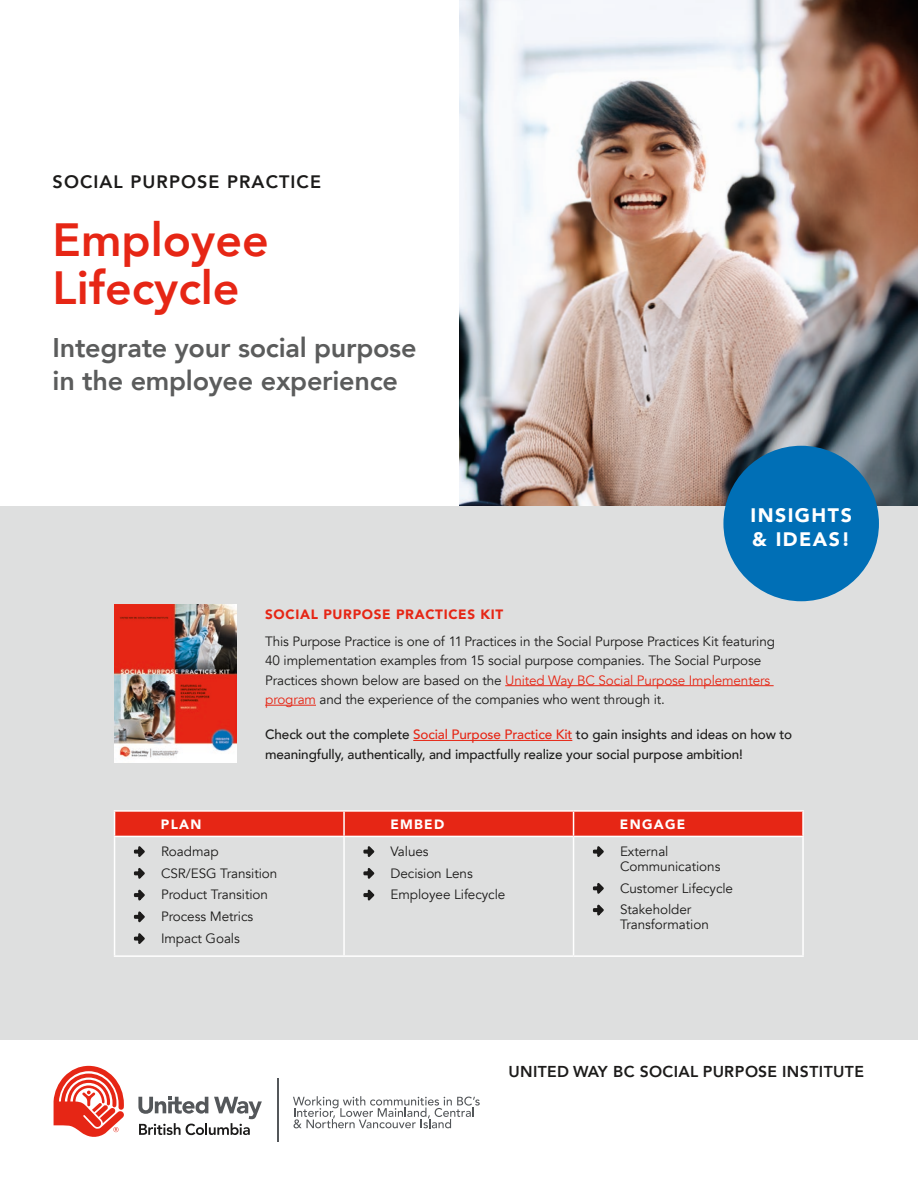
<style>
.page{position:relative;width:918px;height:1188px;background:#fff}
.page>*{position:absolute;margin:0;border:0;box-sizing:border-box;transform-origin:0 0}
.Headline_XL{font:800 46.5px/48px "Avenir";color:#e62615}
.Subhead_XL{font:800 27px/33px "Avenir";letter-spacing:-.01em;color:#5b5c5c}
.Header_Small{font:900 19.5px/24px "Avenir";letter-spacing:.075em;color:#fff}
.Headline{font:800 18px "Avenir";letter-spacing:.06em;color:#1c1b1a}
.Header_Small-2{font:800 15.75px "Avenir";letter-spacing:.02em;color:#1c1b1a}
.Body_copy{font:13.5px/19.5px "Avenir";letter-spacing:-.01em;color:#1c1b1a}
.Body_copy-2{font:500 13.5px/19.5px "Avenir";letter-spacing:-.01em;color:#1c1b1a}
.Body_Subhead_Sm{font:900 13.5px "Avenir";letter-spacing:.05em;color:#e62615}
.Body_Subhead_Sm-2{font:900 13.5px "Avenir";letter-spacing:.095em;color:#fff}
.s1{color:#e62615}
</style>
<div class="page">
<img style="left:459px;top:0;width:459px;height:506px">
<div style="left:0;top:506px;width:918px;height:534px;background:#dedfdf"></div>
<hr style="left:114px;top:810px;width:230px;height:2px;background:#fff">
<hr style="left:574px;top:810px;width:230px;height:2px;background:#fff">
<hr style="left:802px;top:812px;width:2px;height:24px;background:#fff">
<hr style="left:114px;top:836px;width:230px;height:1px;background:#fff">
<hr style="left:574px;top:836px;width:230px;height:1px;background:#fff">
<hr style="left:114px;top:837px;width:1px;height:118px;background:#fff">
<hr style="left:802px;top:837px;width:2px;height:118px;background:#fff">
<hr style="left:114px;top:955px;width:230px;height:2px;background:#fff">
<hr style="left:574px;top:955px;width:230px;height:2px;background:#fff">
<hr style="left:343px;top:837px;width:2px;height:118px;background:#fff">
<hr style="left:573px;top:837px;width:1px;height:118px;background:#fff">
<hr style="left:344px;top:955px;width:230px;height:2px;background:#fff">
<hr style="left:344px;top:810px;width:230px;height:2px;background:#fff">
<svg style="left:114px;top:811px;width:689px;height:25px"></svg>
<hr style="left:344px;top:836px;width:230px;height:1px;background:#fff">
<div style="left:723px;top:446px;width:156px;height:155px;background:#006fb6;border-radius:50%"></div>
<svg style="left:54px;top:1066px;width:70px;height:71px"></svg>
<svg style="left:293px;top:1096px;width:187px;height:32px"></svg>
<svg style="left:138px;top:1097px;width:124px;height:38px"></svg>
<hr style="left:277px;top:1078px;width:2px;height:64px;background:#54575a">
<hr style="left:505px;top:685px;width:269px;height:1px;background:#e62615">
<hr style="left:265px;top:705px;width:51px;height:1px;background:#e62615">
<hr style="left:413px;top:740px;width:159px;height:1px;background:#e62615">
<img style="left:114px;top:604px;width:122px;height:159px">
<p class="Headline" style="left:53px;top:168px;width:270px">SOCIAL PURPOSE PRACTICE</p>
<p class="Headline_XL" style="left:53px;top:216px;width:218px">Employee<br>Lifecycle</p>
<p class="Subhead_XL" style="left:53px;top:332px;width:365px">Integrate your social purpose in the employee experience</p>
<p class="Header_Small" style="left:751px;top:503px;width:103px">INSIGHTS &amp; IDEAS!</p>
<p class="Body_Subhead_Sm" style="left:265px;top:603px;width:240px">SOCIAL PURPOSE PRACTICES KIT</p>
<p class="Body_copy" style="left:265px;top:632px;width:511px">This Purpose Practice is one of 11 Practices in the Social Purpose Practices Kit featuring 40 implementation examples from 15 social purpose companies. The Social Purpose Practices shown below are based on the <span class="s1">United Way BC Social Purpose Implementers program</span> and the experience of the companies who went through it.</p>
<p class="Body_copy-2" style="left:265px;top:724px;width:529px">Check out the complete <span class="s1">Social Purpose Practice Kit</span> to gain insights and ideas on how to meaningfully, authentically, and impactfully realize your social purpose ambition!</p>
<p class="Body_Subhead_Sm-2" style="left:161px;top:812px;width:42px">PLAN</p>
<p class="Body_Subhead_Sm-2" style="left:390px;top:812px;width:55px">EMBED</p>
<p class="Body_Subhead_Sm-2" style="left:620px;top:812px;width:67px">ENGAGE</p>
<p class="Body_copy" style="left:161px;top:842px;width:59px">Roadmap</p>
<p class="Body_copy" style="left:161px;top:864px;width:118px">CSR/ESG Transition</p>
<p class="Body_copy" style="left:161px;top:885px;width:109px">Product Transition</p>
<p class="Body_copy" style="left:161px;top:907px;width:94px">Process Metrics</p>
<p class="Body_copy" style="left:161px;top:929px;width:80px">Impact Goals</p>
<p class="Body_copy" style="left:391px;top:842px;width:40px">Values</p>
<p class="Body_copy" style="left:391px;top:864px;width:84px">Decision Lens</p>
<p class="Body_copy" style="left:391px;top:885px;width:116px">Employee Lifecycle</p>
<p class="Body_copy" style="left:620px;top:844px;width:102px;line-height:15px">External<br>Communications</p>
<p class="Body_copy" style="left:620px;top:879px;width:115px">Customer Lifecycle</p>
<p class="Body_copy" style="left:620px;top:903px;width:90px;line-height:15px">Stakeholder<br>Transformation</p>
<p class="Header_Small-2" style="left:509px;top:1059px;width:357px">UNITED WAY BC SOCIAL PURPOSE INSTITUTE</p>
</div>
